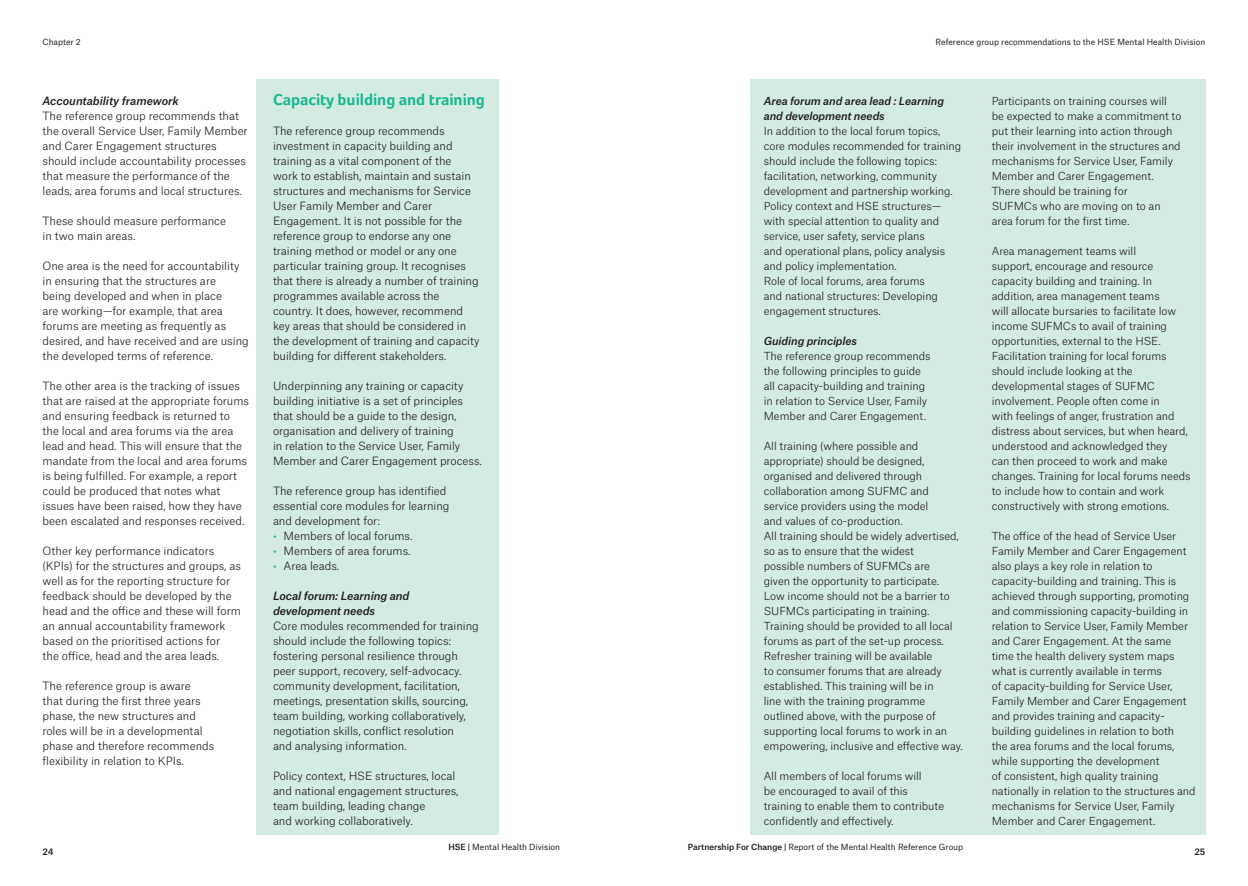
<style>
.page{position:relative;width:1248px;height:886px;background:#fff}
.page>*{position:absolute;margin:0;border:0;box-sizing:border-box;transform-origin:0 0}
.BODY_8_75pt{font:700 16.25px "Foco";letter-spacing:-.005em;color:#18b892}
.BODY_8_75pt-2{font:300 11px/15px "Atlas Grotesk";letter-spacing:-.005em;color:#231f20}
.BODY_8_75pt-3{font:italic 500 11px/15px "Atlas Grotesk";letter-spacing:-.005em;color:#231f20}
.BODY_8_75pt-4{font:300 10.62px/15px "Atlas Grotesk";letter-spacing:-.005em;color:#231f20}
.BODY_8_75pt-5{font:italic 500 10.62px/15px "Atlas Grotesk";letter-spacing:-.005em;color:#231f20}
.t1{font:500 8.75px "Atlas Grotesk";color:#231f20}
.t2{font:8.12px "Atlas Grotesk";color:#231f20}
.s1{color:#18b892}
.s2{font-weight:500}
</style>
<div class="page">
<div style="left:749px;top:79px;width:456px;height:756px;background:#d4ebe1"></div>
<div style="left:256px;top:79px;width:242px;height:756px;background:#d4ebe1"></div>
<p class="t2" style="left:43px;top:35px;width:40px">Chapter 2</p>
<p class="t2" style="left:935px;top:35px;width:271px">Reference group recommendations to the HSE Mental Health Division</p>
<p class="BODY_8_75pt-3" style="left:43px;top:92px;width:138px">Accountability framework</p>
<p class="BODY_8_75pt-2" style="left:43px;top:107px;width:207px">The reference group recommends that the overall Service User, Family Member and Carer Engagement structures should include accountability processes that measure the performance of the leads, area forums and local structures.</p>
<p class="BODY_8_75pt-2" style="left:43px;top:212px;width:185px">These should measure performance in two main areas.</p>
<p class="BODY_8_75pt-2" style="left:43px;top:257px;width:208px">One area is the need for accountability in ensuring that the structures are<br>being developed and when in place<br>are working—for example, that area forums are meeting as frequently as desired, and have received and are using the developed terms of reference.</p>
<p class="BODY_8_75pt-2" style="left:43px;top:377px;width:208px">The other area is the tracking of issues that are raised at the appropriate forums and ensuring feedback is returned to the local and area forums via the area lead and head. This will ensure that the mandate from the local and area forums is being fulfilled. For example, a report could be produced that notes what issues have been raised, how they have been escalated and responses received.</p>
<p class="BODY_8_75pt-2" style="left:43px;top:542px;width:200px">Other key performance indicators (KPIs) for the structures and groups, as well as for the reporting structure for feedback should be developed by the head and the office and these will form an annual accountability framework based on the prioritised actions for<br>the office, head and the area leads.</p>
<p class="BODY_8_75pt-2" style="left:43px;top:677px;width:173px">The reference group is aware<br>that during the first three years phase, the new structures and roles will be in a developmental phase and therefore recommends flexibility in relation to KPIs.</p>
<p class="BODY_8_75pt" style="left:273px;top:90px;width:213px">Capacity building and training</p>
<p class="BODY_8_75pt-2" style="left:273px;top:122px;width:208px">The reference group recommends investment in capacity building and training as a vital component of the<br>work to establish, maintain and sustain structures and mechanisms for Service User Family Member and Carer Engagement. It is not possible for the reference group to endorse any one training method or model or any one particular training group. It recognises that there is already a number of training programmes available across the country. It does, however, recommend key areas that should be considered in the development of training and capacity building for different stakeholders.</p>
<p class="BODY_8_75pt-2" style="left:273px;top:377px;width:210px">Underpinning any training or capacity building initiative is a set of principles that should be a guide to the design, organisation and delivery of training<br>in relation to the Service User, Family Member and Carer Engagement process.</p>
<p class="BODY_8_75pt-2" style="left:273px;top:482px;width:178px">The reference group has identified essential core modules for learning and development for:</p>
<p class="BODY_8_75pt-2" style="left:273px;top:527px;width:141px"><span class="s1">•</span> Members of local forums.</p>
<p class="BODY_8_75pt-2" style="left:273px;top:542px;width:139px"><span class="s1">•</span> Members of area forums.</p>
<p class="BODY_8_75pt-2" style="left:273px;top:557px;width:68px"><span class="s1">•</span> Area leads.</p>
<p class="BODY_8_75pt-3" style="left:273px;top:587px;width:138px">Local forum: Learning and development needs</p>
<p class="BODY_8_75pt-2" style="left:273px;top:617px;width:207px">Core modules recommended for training should include the following topics: fostering personal resilience through peer support, recovery, self-advocacy.</p>
<p class="BODY_8_75pt-2" style="left:273px;top:677px;width:197px">community development, facilitation, meetings, presentation skills, sourcing, team building, working collaboratively, negotiation skills, conflict resolution and analysing information.</p>
<p class="BODY_8_75pt-2" style="left:273px;top:767px;width:187px">Policy context, HSE structures, local and national engagement structures, team building, leading change<br>and working collaboratively.</p>
<p class="BODY_8_75pt-5" style="left:763px;top:92px;width:182px">Area forum and area lead : Learning and development needs</p>
<p class="BODY_8_75pt-4" style="left:763px;top:122px;width:199px">In addition to the local forum topics, core modules recommended for training should include the following topics:</p>
<p class="BODY_8_75pt-4" style="left:763px;top:167px;width:191px">facilitation, networking, community development and partnership working.</p>
<p class="BODY_8_75pt-4" style="left:763px;top:197px;width:183px">Policy context and HSE structures— with special attention to quality and service, user safety, service plans and operational plans, policy analysis and policy implementation.</p>
<p class="BODY_8_75pt-4" style="left:763px;top:272px;width:176px">Role of local forums, area forums and national structures: Developing engagement structures.</p>
<p class="BODY_8_75pt-5" style="left:763px;top:332px;width:95px">Guiding principles</p>
<p class="BODY_8_75pt-4" style="left:763px;top:347px;width:168px">The reference group recommends the following principles to guide all capacity-building and training in relation to Service User, Family Member and Carer Engagement.</p>
<p class="BODY_8_75pt-4" style="left:763px;top:437px;width:167px">All training (where possible and appropriate) should be designed, organised and delivered through collaboration among SUFMC and service providers using the model and values of co-production.</p>
<p class="BODY_8_75pt-4" style="left:763px;top:527px;width:196px">All training should be widely advertised, so as to ensure that the widest<br>possible numbers of SUFMCs are given the opportunity to participate.</p>
<p class="BODY_8_75pt-4" style="left:763px;top:587px;width:187px">Low income should not be a barrier to<br>SUFMCs participating in training.</p>
<p class="BODY_8_75pt-4" style="left:763px;top:617px;width:201px">Training should be provided to all local forums as part of the set-up process.<br>Refresher training will be available<br>to consumer forums that are already established. This training will be in<br>line with the training programme outlined above, with the purpose of supporting local forums to work in an empowering, inclusive and effective way.</p>
<p class="BODY_8_75pt-4" style="left:763px;top:767px;width:182px">All members of local forums will<br>be encouraged to avail of this training to enable them to contribute confidently and effectively.</p>
<p class="BODY_8_75pt-4" style="left:991px;top:92px;width:191px">Participants on training courses will be expected to make a commitment to put their learning into action through their involvement in the structures and mechanisms for Service User, Family Member and Carer Engagement.</p>
<p class="BODY_8_75pt-4" style="left:991px;top:182px;width:170px">There should be training for<br>SUFMCs who are moving on to an area forum for the first time.</p>
<p class="BODY_8_75pt-4" style="left:991px;top:242px;width:186px">Area management teams will support, encourage and resource capacity building and training. In addition, area management teams will allocate bursaries to facilitate low income SUFMCs to avail of training opportunities, external to the HSE.</p>
<p class="BODY_8_75pt-4" style="left:991px;top:347px;width:200px">Facilitation training for local forums should include looking at the developmental stages of SUFMC involvement. People often come in<br>with feelings of anger, frustration and distress about services, but when heard, understood and acknowledged they<br>can then proceed to work and make changes. Training for local forums needs to include how to contain and work constructively with strong emotions.</p>
<p class="BODY_8_75pt-4" style="left:991px;top:527px;width:205px">The office of the head of Service User Family Member and Carer Engagement also plays a key role in relation to capacity-building and training. This is achieved through supporting, promoting and commissioning capacity-building in relation to Service User, Family Member and Carer Engagement. At the same time the health delivery system maps what is currently available in terms<br>of capacity-building for Service User, Family Member and Carer Engagement and provides training and capacity&shy;building guidelines in relation to both<br>the area forums and the local forums, while supporting the development<br>of consistent, high quality training nationally in relation to the structures and mechanisms for Service User, Family Member and Carer Engagement.</p>
<p class="t2" style="left:448px;top:840px;width:113px"><span class="s2">HSE |</span> Mental Health Division</p>
<p class="t2" style="left:687px;top:840px;width:277px"><span class="s2">Partnership For Change |</span> Report of the Mental Health Reference Group</p>
<p class="t1" style="left:43px;top:845px;width:13px">24</p>
<p class="t1" style="left:1194px;top:845px;width:13px">25</p>
</div>
